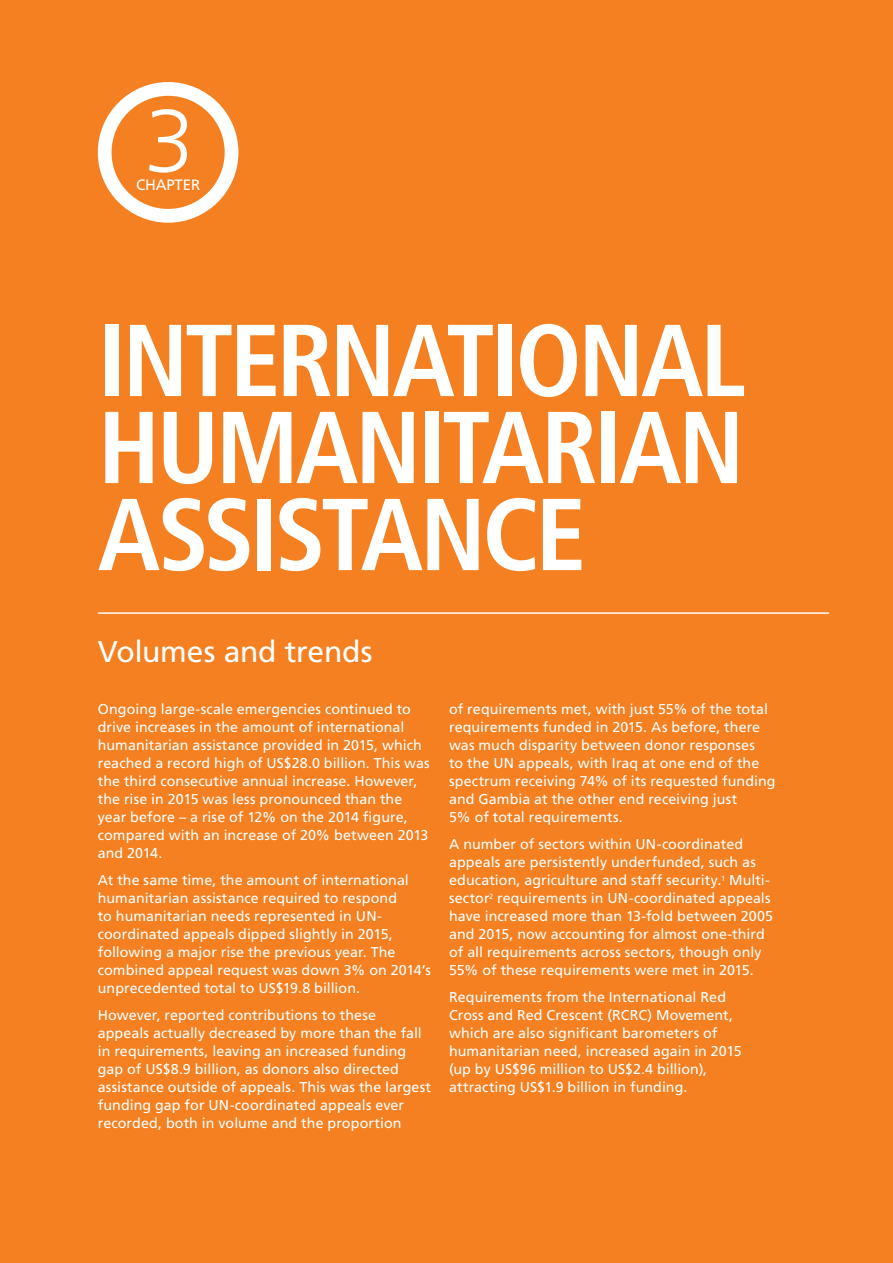
<style>
.page{position:relative;width:893px;height:1263px;background:#f58021}
.page>*{position:absolute;margin:0;border:0;box-sizing:border-box;transform-origin:0 0}
.t1{font:700 condensed 102px/87px "Frutiger LT Std";letter-spacing:-.035em;color:#fff;text-align:justify}
.t2{font:300 89.25px "Frutiger LT Std";color:#fff}
.t3{font:30px "Frutiger LT Std";letter-spacing:-.01em;color:#fff}
.t4{font:15px "Frutiger LT Std";letter-spacing:-.01em;color:#fff}
.t5{font:14.25px/18px "Frutiger LT Std";letter-spacing:.005em;color:#fff}
</style>
<div class="page">
<div style="left:98px;top:82px;width:140px;height:141px;border:14px solid #fff;border-radius:50%"></div>
<hr style="left:98px;top:612px;width:731px;height:2px;background:#fff">
<h2 class="t2" style="left:145px;top:91px;width:51px">3</h2>
<p class="t4" style="left:136px;top:176px;width:66px">CHAPTER</p>
<h1 class="t1" style="left:98px;top:317px;width:650px">INTERNATIONAL HUMANITARIAN ASSISTANCE</h1>
<h3 class="t3" style="left:98px;top:634px;width:276px">Volumes and trends</h3>
<p class="t5" style="left:98px;top:701px;width:333px">Ongoing large-scale emergencies continued to drive increases in the amount of international humanitarian assistance provided in 2015, which reached a record high of US$28.0 billion. This was the third consecutive annual increase. However, the rise in 2015 was less pronounced than the year before – a rise of 12% on the 2014 figure, compared with an increase of 20% between 2013 and 2014.</p>
<p class="t5" style="left:98px;top:871px;width:335px">At the same time, the amount of international humanitarian assistance required to respond<br>to humanitarian needs represented in UN&shy;coordinated appeals dipped slightly in 2015, following a major rise the previous year. The combined appeal request was down 3% on 2014’s unprecedented total to US$19.8 billion.</p>
<p class="t5" style="left:98px;top:1005px;width:335px">However, reported contributions to these<br>appeals actually decreased by more than the fall in requirements, leaving an increased funding gap of US$8.9 billion, as donors also directed assistance outside of appeals. This was the largest funding gap for UN-coordinated appeals ever recorded, both in volume and the proportion</p>
<p class="t5" style="left:449px;top:700px;width:328px">of requirements met, with just 55% of the total requirements funded in 2015. As before, there was much disparity between donor responses<br>to the UN appeals, with Iraq at one end of the spectrum receiving 74% of its requested funding and Gambia at the other end receiving just<br>5% of total requirements.</p>
<p class="t5" style="left:449px;top:835px;width:326px">A number of sectors within UN-coordinated appeals are persistently underfunded, such as education, agriculture and staff security.<sup>1</sup> Multi&shy;sector<sup>2</sup> requirements in UN-coordinated appeals have increased more than 13-fold between 2005 and 2015, now accounting for almost one-third of all requirements across sectors, though only 55% of these requirements were met in 2015.</p>
<p class="t5" style="left:449px;top:988px;width:294px">Requirements from the International Red Cross and Red Crescent (RCRC) Movement, which are also significant barometers of humanitarian need, increased again in 2015 (up by US$96 million to US$2.4 billion), attracting US$1.9 billion in funding.</p>
</div>
